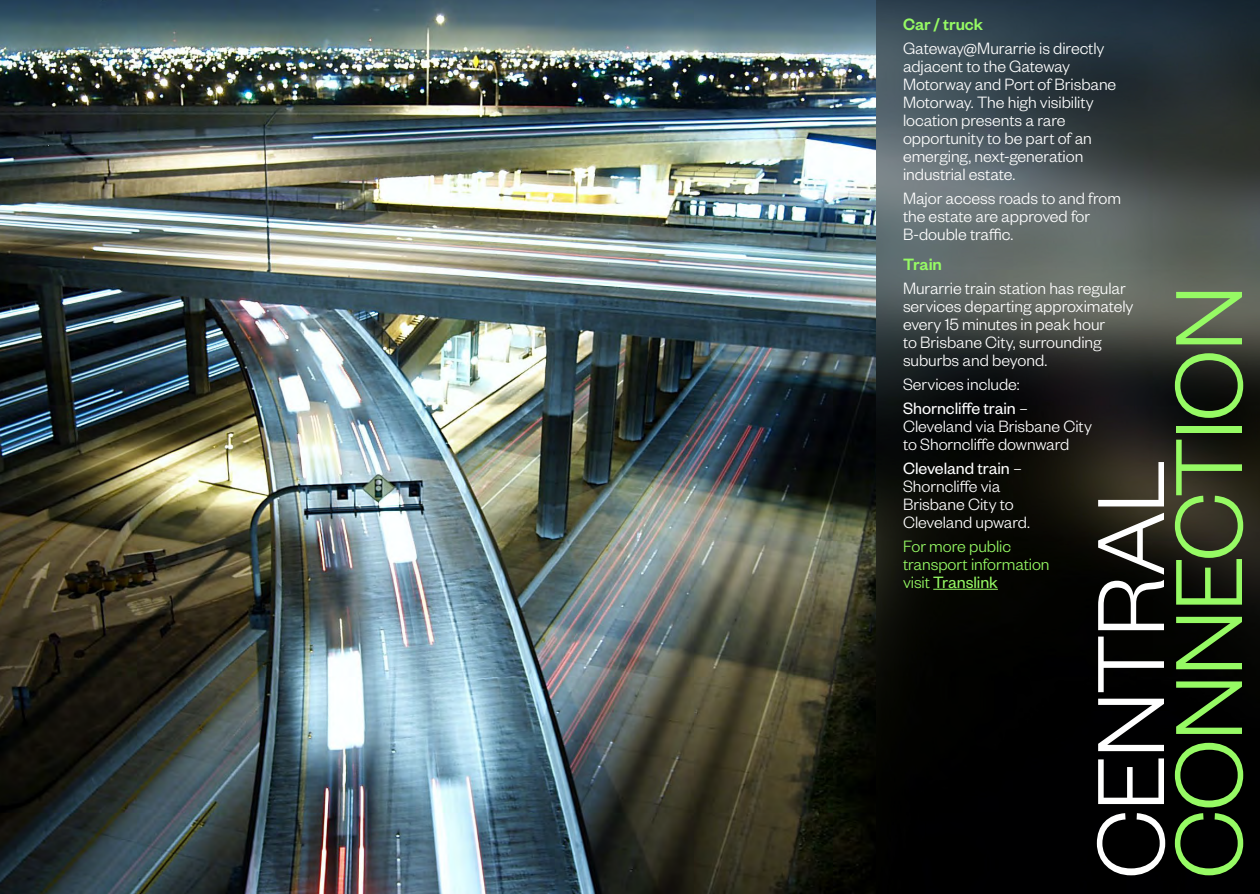
<style>
.page{position:relative;width:1260px;height:894px;background:#fff}
.page>*{position:absolute;margin:0;border:0;box-sizing:border-box;transform-origin:0 0}
.t1{font:300 104.55px "Founders Grotesk";letter-spacing:-.015em;color:#96fa64}
.t2{font:300 104.55px "Founders Grotesk";letter-spacing:-.02em;color:#fff}
.t3{font:300 18px/18px "Founders Grotesk";letter-spacing:-.005em;color:#fff}
.t4{font:300 18px/18px "Founders Grotesk";letter-spacing:-.005em;color:#96fa64}
.t5{font:500 18px "Founders Grotesk";color:#96fa64}
.s1{font-weight:400}
</style>
<div class="page">
<img style="left:0;top:0;width:876px;height:894px">
<svg style="left:876px;top:0;width:384px;height:894px;background:#222625"></svg>
<hr style="left:933px;top:589px;width:65px;height:1px;background:#96fa64">
<p class="t5" style="left:903px;top:13px;width:82px">Car / truck</p>
<p class="t3" style="left:903px;top:38px;width:215px">Gateway@Murarrie is directly adjacent to the Gateway<br>Motorway and Port of Brisbane<br>Motorway. The high visibility location presents a rare opportunity to be part of an emerging, next-generation industrial estate.</p>
<p class="t3" style="left:903px;top:188px;width:220px">Major access roads to and from the estate are approved for<br>B-double traffic.</p>
<p class="t5" style="left:903px;top:253px;width:41px">Train</p>
<p class="t3" style="left:903px;top:278px;width:232px">Murarrie train station has regular services departing approximately every 15 minutes in peak hour<br>to Brisbane City, surrounding suburbs and beyond.</p>
<p class="t3" style="left:903px;top:371px;width:127px;line-height:24px">Services include:<br><span class="s1">Shorncliffe train</span> –</p>
<p class="t3" style="left:903px;top:416px;width:190px">Cleveland via Brisbane City to Shorncliffe downward</p>
<p class="t3" style="left:903px;top:458px;width:129px"><span class="s1">Cleveland train</span> –<br>Shorncliffe via<br>Brisbane City to<br>Cleveland upward.</p>
<p class="t4" style="left:903px;top:536px;width:148px">For more public transport information visit <span class="s1">Translink</span></p>
<h1 class="t2" style="left:1067px;top:879px;width:421px;rotate:-90deg">CENTRAL</h1>
<h1 class="t1" style="left:1145px;top:879px;width:595px;rotate:-90deg">CONNECTION</h1>
</div>
